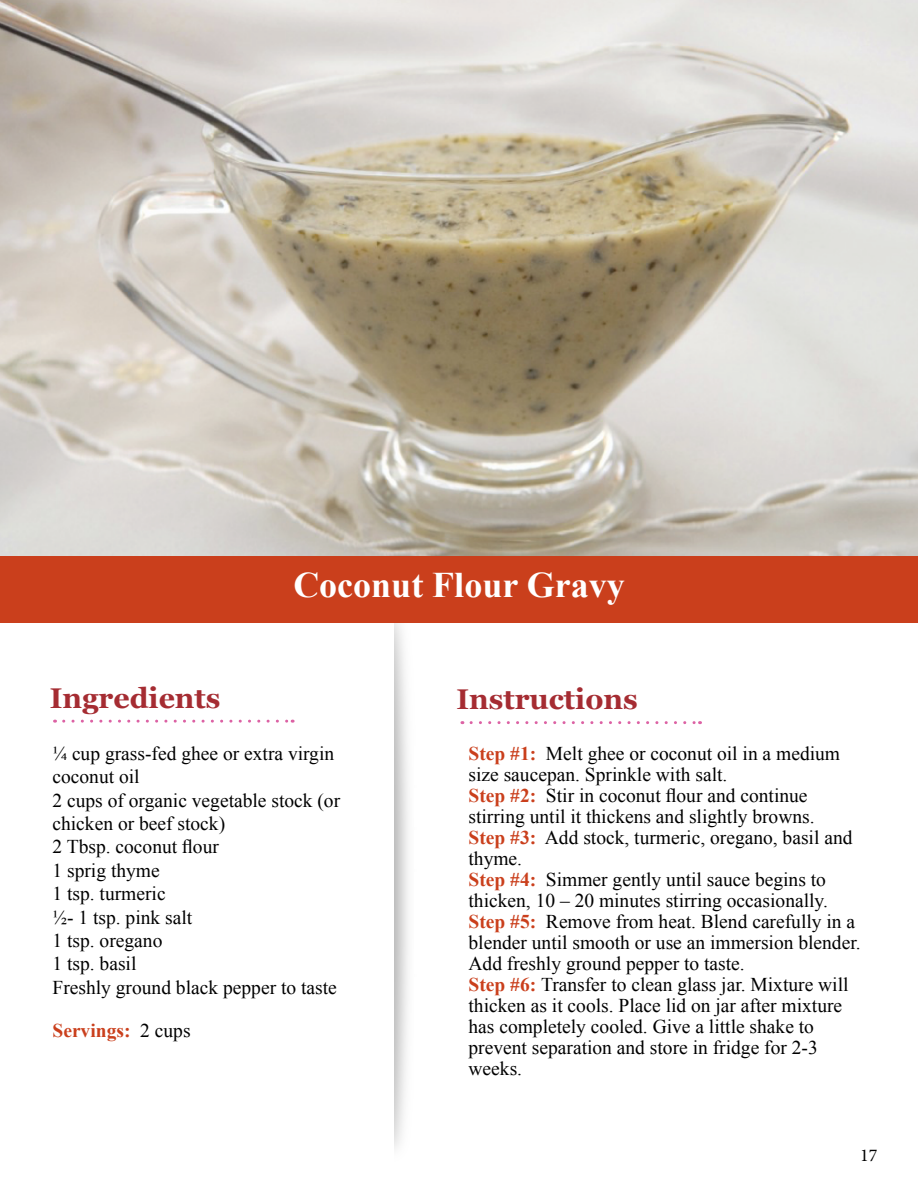
<style>
.page{position:relative;width:918px;height:1188px;background:#fff}
.page>*{position:absolute;margin:0;border:0;box-sizing:border-box;transform-origin:0 0}
.t1{font:700 36px "Times New Roman";color:#fff}
.t2{font:700 28.5px "Georgia";color:#a52c32}
.t3{font:19.5px/21px "Times New Roman";color:#000}
.t4{font:700 19.5px "Times New Roman";color:#ca3f1c}
.t5{font:18px "Minion Pro";color:#000}
.s1{font-weight:700;color:#ca3f1c}
.s2{font-weight:400;color:#000}
</style>
<div class="page">
<img style="left:0;top:0;width:918px;height:556px">
<div style="left:0;top:556px;width:918px;height:67px;background:#ca3f1c"></div>
<svg style="left:64px;top:720px;width:229px;height:3px"></svg>
<svg style="left:471px;top:721px;width:230px;height:3px"></svg>
<h1 class="t1" style="left:293px;top:561px;width:333px">Coconut Flour Gravy</h1>
<h2 class="t2" style="left:50px;top:676px;width:172px">Ingredients</h2>
<h2 class="t2" style="left:456px;top:678px;width:183px">Instructions</h2>
<p class="t3" style="left:469px;top:742px;width:394px"><span class="s1">Step #1:</span> Melt ghee or coconut oil in a medium size saucepan. Sprinkle with salt.<br><span class="s1">Step #2:</span> Stir in coconut flour and continue stirring until it thickens and slightly browns.<br><span class="s1">Step #3:</span> Add stock, turmeric, oregano, basil and thyme.<br><span class="s1">Step #4:</span> Simmer gently until sauce begins to thicken, 10 – 20 minutes stirring occasionally.<br><span class="s1">Step #5:</span> Remove from heat. Blend carefully in a blender until smooth or use an immersion blender.<br>Add freshly ground pepper to taste.<br><span class="s1">Step #6:</span> Transfer to clean glass jar. Mixture will thicken as it cools. Place lid on jar after mixture has completely cooled. Give a little shake to prevent separation and store in fridge for 2-3 weeks.</p>
<p class="t3" style="left:52px;top:741px;width:289px;line-height:23.4px">¼ cup grass-fed ghee or extra virgin coconut oil<br>2 cups of organic vegetable stock (or chicken or beef stock)<br>2 Tbsp. coconut flour<br>1 sprig thyme<br>1 tsp. turmeric<br>½- 1 tsp. pink salt<br>1 tsp. oregano<br>1 tsp. basil<br>Freshly ground black pepper to taste</p>
<p class="t4" style="left:52px;top:1017px;width:140px">Servings: <span class="s2">2 cups</span></p>
<p class="t5" style="left:860px;top:1143px;width:19px">17</p>
</div>
